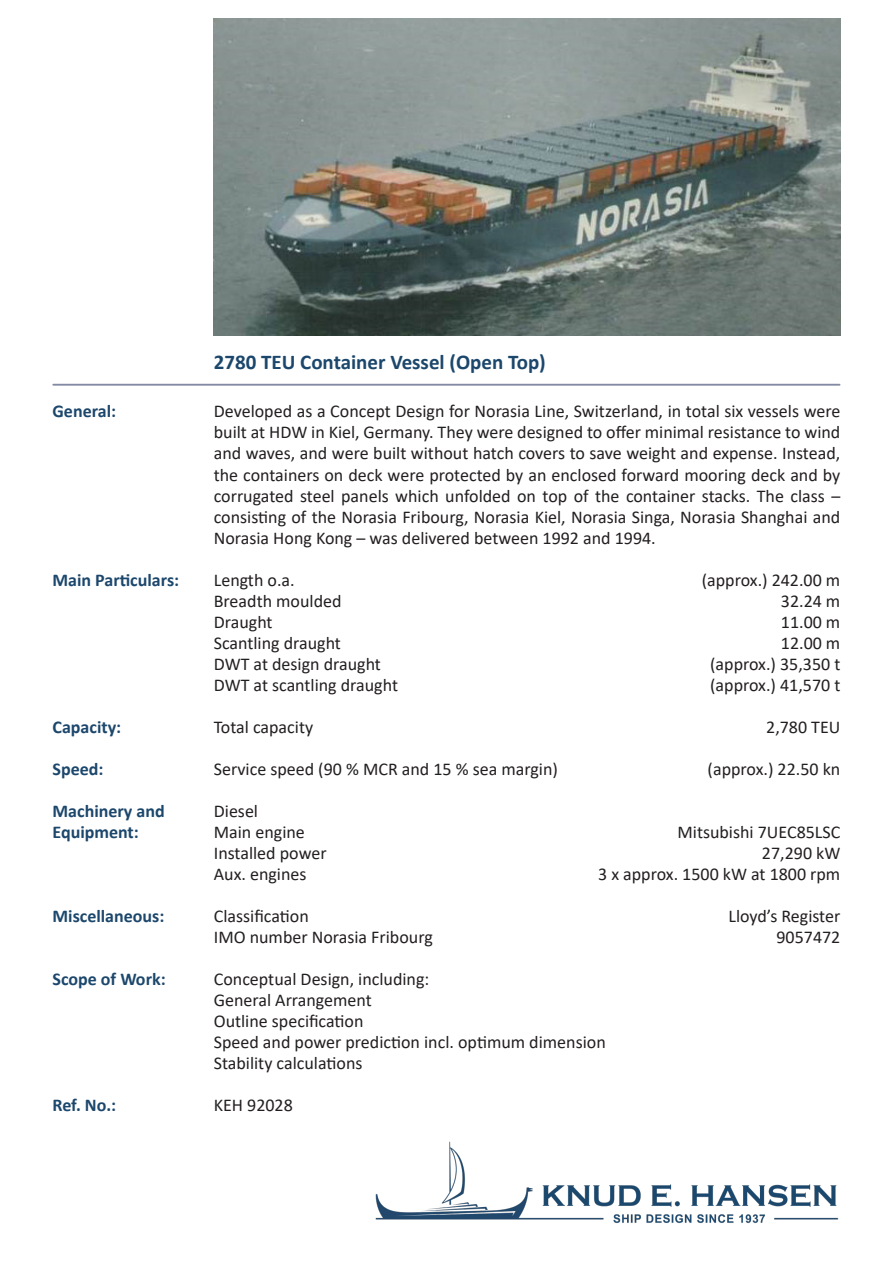
<style>
.page{position:relative;width:893px;height:1263px;background:#fff}
.page>*{position:absolute;margin:0;border:0;box-sizing:border-box;transform-origin:0 0}
.t1{font:700 21px "Calibri";color:#1c476c}
.t2{font:18px/21px "Calibri";color:#231f20;text-align:justify}
.t3{font:700 18px/21px "Calibri";color:#1c476c}
</style>
<div class="page">
<hr style="left:53px;top:384px;width:787px;height:2px;background:#838ba4">
<img style="left:375px;top:1141px;width:464px;height:82px">
<img style="left:214px;top:18px;width:626px;height:318px">
<p class="t3" style="left:53px;top:401px;width:65px">General:</p>
<p class="t3" style="left:53px;top:569px;width:128px">Main Particulars:</p>
<p class="t3" style="left:53px;top:716px;width:70px">Capacity:</p>
<p class="t3" style="left:53px;top:758px;width:52px">Speed:</p>
<p class="t3" style="left:53px;top:800px;width:114px">Machinery and<br>Equipment:</p>
<p class="t3" style="left:53px;top:905px;width:113px">Miscellaneous:</p>
<p class="t3" style="left:53px;top:968px;width:115px">Scope of Work:</p>
<p class="t3" style="left:53px;top:1094px;width:65px">Ref. No.:</p>
<p class="t1" style="left:214px;top:347px;width:334px">2780 TEU Container Vessel (Open Top)</p>
<p class="t2" style="left:214px;top:401px;width:628px">Developed as a Concept Design for Norasia Line, Switzerland, in total six vessels were built at HDW in Kiel, Germany. They were designed to offer minimal resistance to wind and waves, and were built without hatch covers to save weight and expense. Instead, the containers on deck were protected by an enclosed forward mooring deck and by corrugated steel panels which unfolded on top of the container stacks. The class – consisting of the Norasia Fribourg, Norasia Kiel, Norasia Singa, Norasia Shanghai and Norasia Hong Kong – was delivered between 1992 and 1994.</p>
<p class="t2" style="left:214px;top:569px;width:82px">Length o.a.</p>
<p class="t2" style="left:702px;top:569px;width:140px">(approx.) 242.00 m</p>
<p class="t2" style="left:214px;top:590px;width:129px">Breadth moulded</p>
<p class="t2" style="left:781px;top:590px;width:61px">32.24 m</p>
<p class="t2" style="left:214px;top:611px;width:60px">Draught</p>
<p class="t2" style="left:781px;top:611px;width:61px">11.00 m</p>
<p class="t2" style="left:214px;top:632px;width:129px">Scantling draught</p>
<p class="t2" style="left:781px;top:632px;width:61px">12.00 m</p>
<p class="t2" style="left:214px;top:653px;width:169px">DWT at design draught</p>
<p class="t2" style="left:710px;top:653px;width:132px">(approx.) 35,350 t</p>
<p class="t2" style="left:214px;top:674px;width:186px">DWT at scantling draught</p>
<p class="t2" style="left:710px;top:674px;width:132px">(approx.) 41,570 t</p>
<p class="t2" style="left:214px;top:716px;width:101px">Total capacity</p>
<p class="t2" style="left:766px;top:716px;width:76px">2,780 TEU</p>
<p class="t2" style="left:214px;top:758px;width:346px">Service speed (90 % MCR and 15 % sea margin)</p>
<p class="t2" style="left:708px;top:758px;width:134px">(approx.) 22.50 kn</p>
<p class="t2" style="left:214px;top:800px;width:46px">Diesel</p>
<p class="t2" style="left:214px;top:821px;width:93px">Main engine</p>
<p class="t2" style="left:677px;top:821px;width:164px">Mitsubishi 7UEC85LSC</p>
<p class="t2" style="left:214px;top:842px;width:114px">Installed power</p>
<p class="t2" style="left:762px;top:842px;width:80px">27,290 kW</p>
<p class="t2" style="left:214px;top:863px;width:94px">Aux. engines</p>
<p class="t2" style="left:598px;top:863px;width:244px">3 x approx. 1500 kW at 1800 rpm</p>
<p class="t2" style="left:214px;top:905px;width:96px">Classification</p>
<p class="t2" style="left:728px;top:905px;width:113px">Lloyd’s Register</p>
<p class="t2" style="left:214px;top:926px;width:221px">IMO number Norasia Fribourg</p>
<p class="t2" style="left:776px;top:926px;width:65px">9057472</p>
<p class="t2" style="left:214px;top:968px;width:217px">Conceptual Design, including:</p>
<p class="t2" style="left:214px;top:989px;width:160px">General Arrangement</p>
<p class="t2" style="left:214px;top:1010px;width:151px">Outline specification</p>
<p class="t2" style="left:214px;top:1031px;width:393px">Speed and power prediction incl. optimum dimension</p>
<p class="t2" style="left:214px;top:1052px;width:150px">Stability calculations</p>
<p class="t2" style="left:214px;top:1094px;width:81px">KEH 92028</p>
</div>
